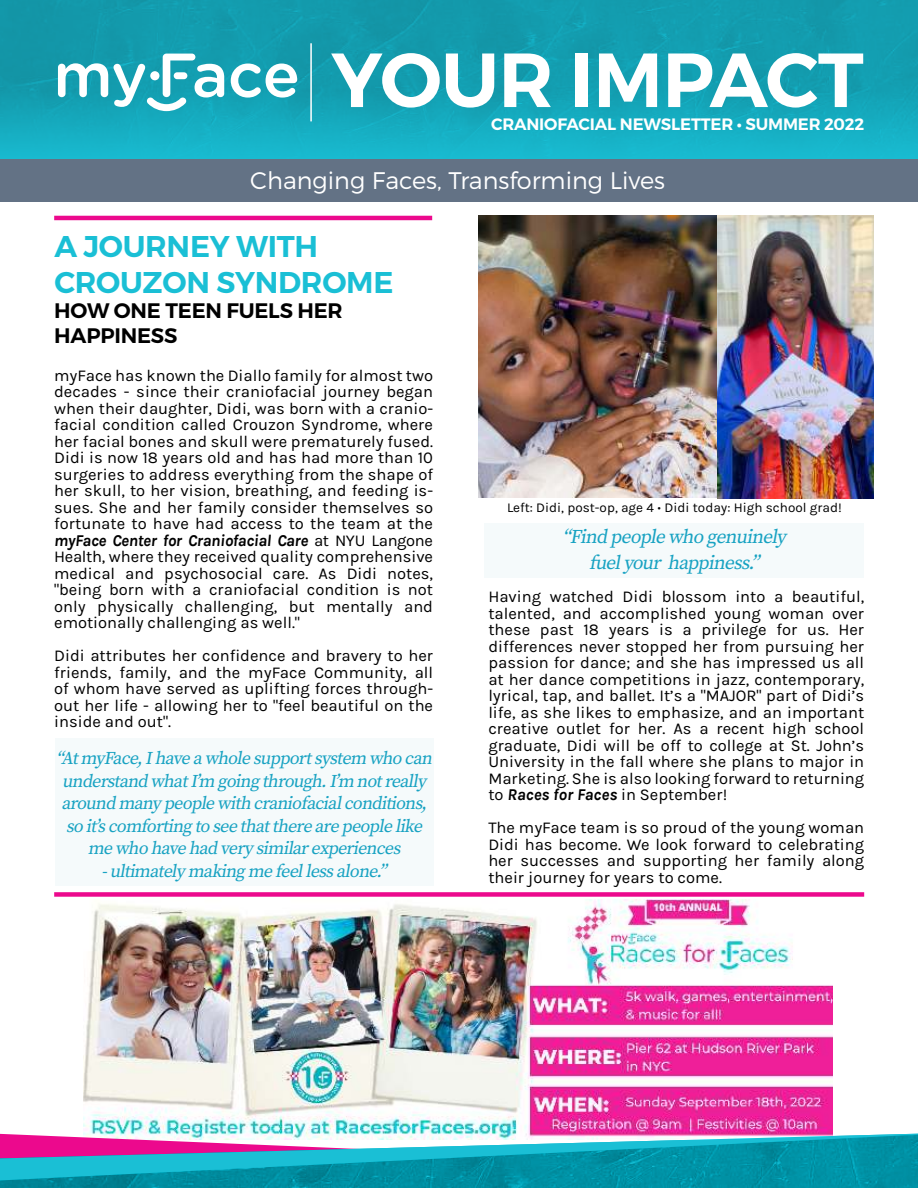
<style>
.page{position:relative;width:918px;height:1188px;background:#fff}
.page>*{position:absolute;margin:0;border:0;box-sizing:border-box;transform-origin:0 0}
.t1{font:600 76.5px "Montserrat";letter-spacing:-.01em;color:#fff}
.t2{font:600 30px/36px "Montserrat";letter-spacing:-.01em;color:#1abfd5}
.t3{font:300 24px "Montserrat";color:#fff}
.t4{font:600 21px/25.2px "Montserrat";letter-spacing:-.01em;color:#000}
.t5{font:italic 19.5px/25.5px "Source Serif Variable";color:#17a2c2;text-align:center}
.t6{font:italic 18px/22.5px "Source Serif Variable";letter-spacing:-.055em;color:#17a2c2;text-align:center}
.t7{font:16.5px/16.5px "Karla";color:#000;text-align:justify}
.t8{font:600 16.5px "Montserrat";letter-spacing:-.01em;color:#fff}
.t9{font:13.5px "Karla";color:#000}
.s1{font-weight:700;font-style:italic}
.s2{font-family:"Montserrat";font-weight:500}
</style>
<div class="page">
<img style="left:84px;top:900px;width:749px;height:233px">
<div style="left:0;top:0;width:918px;height:160px;background:linear-gradient(to bottom,#1293a4,#17b3c7)"></div>
<div style="left:0;top:160px;width:918px;height:42px;background:#637285"></div>
<svg style="left:231px;top:64px;width:66px;height:34px"></svg>
<svg style="left:114px;top:54px;width:110px;height:57px"></svg>
<svg style="left:58px;top:63px;width:50px;height:34px"></svg>
<hr style="left:54px;top:216px;width:378px;height:4px;background:#ec098d">
<div style="left:54px;top:892px;width:810px;height:5px;background:#ec098d"></div>
<hr style="left:310px;top:43px;width:2px;height:78px;background:#fff">
<svg style="left:0;top:1133px;width:918px;height:55px;background:#3e9ab7"></svg>
<img style="left:479px;top:216px;width:238px;height:281px">
<img style="left:717px;top:216px;width:157px;height:283px">
<div style="left:55px;top:738px;width:378px;height:148px;background:#f5fafb"></div>
<div style="left:485px;top:523px;width:379px;height:55px;background:#f5fafb"></div>
<h1 class="t1" style="left:331px;top:36px;width:534px">YOUR IMPACT</h1>
<p class="t8" style="left:491px;top:114px;width:375px">CRANIOFACIAL NEWSLETTER • SUMMER 2022</p>
<h3 class="t3" style="left:250px;top:171px;width:416px">Changing Faces, Transforming Lives</h3>
<h2 class="t2" style="left:54px;top:228px;width:341px">A JOURNEY WITH<br>CROUZON SYNDROME</h2>
<p class="t4" style="left:54px;top:298px;width:290px">HOW ONE TEEN FUELS HER<br>HAPPINESS</p>
<p class="t7" style="left:54px;top:369px;width:380px">myFace has known the Diallo family for almost two decades - since their craniofacial journey began when their daughter, Didi, was born with a cranio&shy;facial condition called Crouzon Syndrome, where her facial bones and skull were prematurely fused.<br>Didi is now 18 years old and has had more than 10 surgeries to address everything from the shape of her skull, to her vision, breathing, and feeding is&shy;sues. She and her family consider themselves so fortunate to have had access to the team at the <span class="s1">myFace Center for Craniofacial Care</span> at NYU Langone Health, where they received quality comprehensive medical and psychosocial care. As Didi notes, "being born with a craniofacial condition is not only physically challenging, but mentally and emotionally challenging as well."</p>
<p class="t7" style="left:54px;top:649px;width:380px">Didi attributes her confidence and bravery to her friends, family, and the myFace Community, all of whom have served as uplifting forces through&shy;out her life - allowing her to "feel beautiful on the inside and out".</p>
<p class="t6" style="left:56px;top:749px;width:380px">“AtmyFace, Ihave a whole supportsystem who can understand whatI’m going through.I’m notreally around many people with craniofacialconditions, so it’scomforting to see thatthere are people like me who have had very similarexperiences -ultimately making me feellessalone.”</p>
<p class="t9" style="left:507px;top:502px;width:336px">Left: Didi, post-op, age 4 <span class="s2">•</span> Didi today: High school grad!</p>
<p class="t5" style="left:563px;top:526px;width:225px">“Find people who genuinely fuelyour happiness.”</p>
<p class="t7" style="left:488px;top:590px;width:377px">Having watched Didi blossom into a beautiful, talented, and accomplished young woman over these past 18 years is a privilege for us. Her differences never stopped her from pursuing her passion for dance; and she has impressed us all at her dance competitions in jazz, contemporary, lyrical, tap, and ballet. It’s a "MAJOR" part of Didi’s life, as she likes to emphasize, and an important creative outlet for her. As a recent high school graduate, Didi will be off to college at St. John’s University in the fall where she plans to major in Marketing. She is also looking forward to returning to <span class="s1">Races for Faces</span> in September!</p>
<p class="t7" style="left:488px;top:821px;width:377px">The myFace team is so proud of the young woman Didi has become. We look forward to celebrating her successes and supporting her family along their journey for years to come.</p>
</div>
